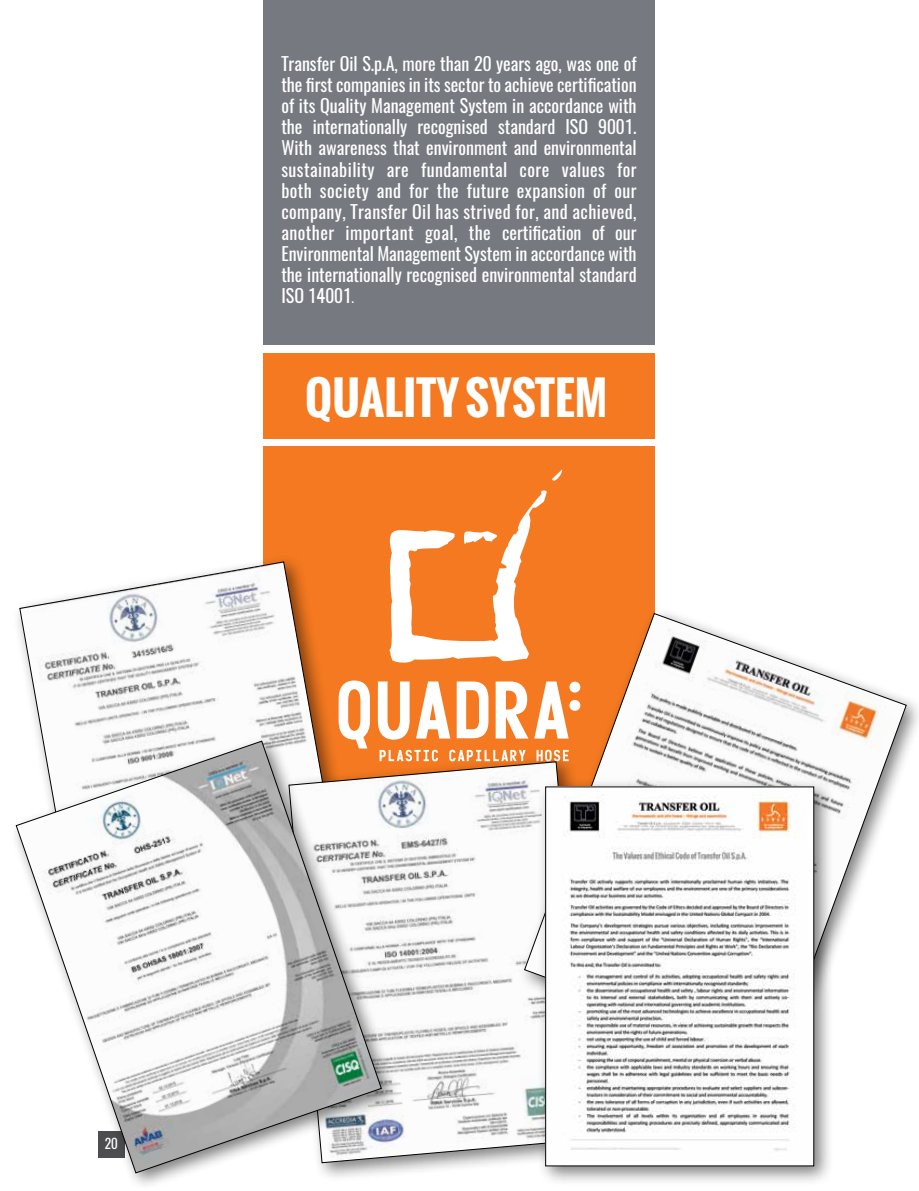
<style>
.page{position:relative;width:919px;height:1191px;background:#fff}
.page>*{position:absolute;margin:0;border:0;box-sizing:border-box;transform-origin:0 0}
.t1{font:700 45.3px "Oswald";color:#fff}
.t2{font:18px/21px "Oswald";color:#fff;text-align:justify}
.t3{font:13.5px "Oswald";color:#fff}
.s1{font-size:13.5px}
</style>
<div class="page">
<div style="left:264px;top:353px;width:391px;height:85px;background:#f47920"></div>
<div style="left:264px;top:446px;width:391px;height:392px;background:#f47920"></div>
<svg style="left:399px;top:749px;width:39px;height:5px"></svg>
<svg style="left:449px;top:749px;width:68px;height:5px"></svg>
<svg style="left:389px;top:469px;width:174px;height:194px"></svg>
<svg style="left:369px;top:692px;width:1px;height:36px"></svg>
<svg style="left:378px;top:681px;width:31px;height:58px"></svg>
<svg style="left:416px;top:681px;width:34px;height:57px"></svg>
<svg style="left:456px;top:681px;width:32px;height:57px"></svg>
<svg style="left:495px;top:681px;width:22px;height:57px"></svg>
<div style="left:264px;top:0;width:391px;height:344px;background:#767980"></div>
<div style="left:12px;top:554px;width:357px;height:447px;background:#000;opacity:.5"></div>
<svg style="left:19px;top:561px;width:331px;height:173px"></svg>
<div style="left:281px;top:754px;width:328px;height:428px;background:#000;opacity:.5"></div>
<svg style="left:399px;top:761px;width:138px;height:402px"></svg>
<div style="left:517px;top:606px;width:401px;height:474px;background:#000;opacity:.5"></div>
<svg style="left:523px;top:612px;width:384px;height:450px"></svg>
<div style="left:537px;top:778px;width:297px;height:408px;background:#000;opacity:.5"></div>
<img style="left:547px;top:788px;width:265px;height:376px">
<div style="left:9px;top:734px;width:390px;height:457px;background:#000;opacity:.5"></div>
<svg style="left:15px;top:740px;width:367px;height:433px"></svg>
<p class="t2" style="left:281px;top:54px;width:357px">Transfer Oil S.p.A, more than 20 years ago, was one of the first companies in its sector to achieve certification of its Quality Management System in accordance with the internationally recognised standard ISO 9001.<br>With awareness that environment and environmental sustainability are fundamental core values for both society and for the future expansion of our company, Transfer Oil has strived for, and achieved, another important goal, the certification of our Environmental Management System in accordance with the internationally recognised environmental standard ISO 14001<span class="s1">.</span></p>
<h1 class="t1" style="left:305px;top:364px;width:304px">QUALITY SYSTEM</h1>
<p class="t3" style="left:105px;top:1134px;width:15px">20</p>
</div>
